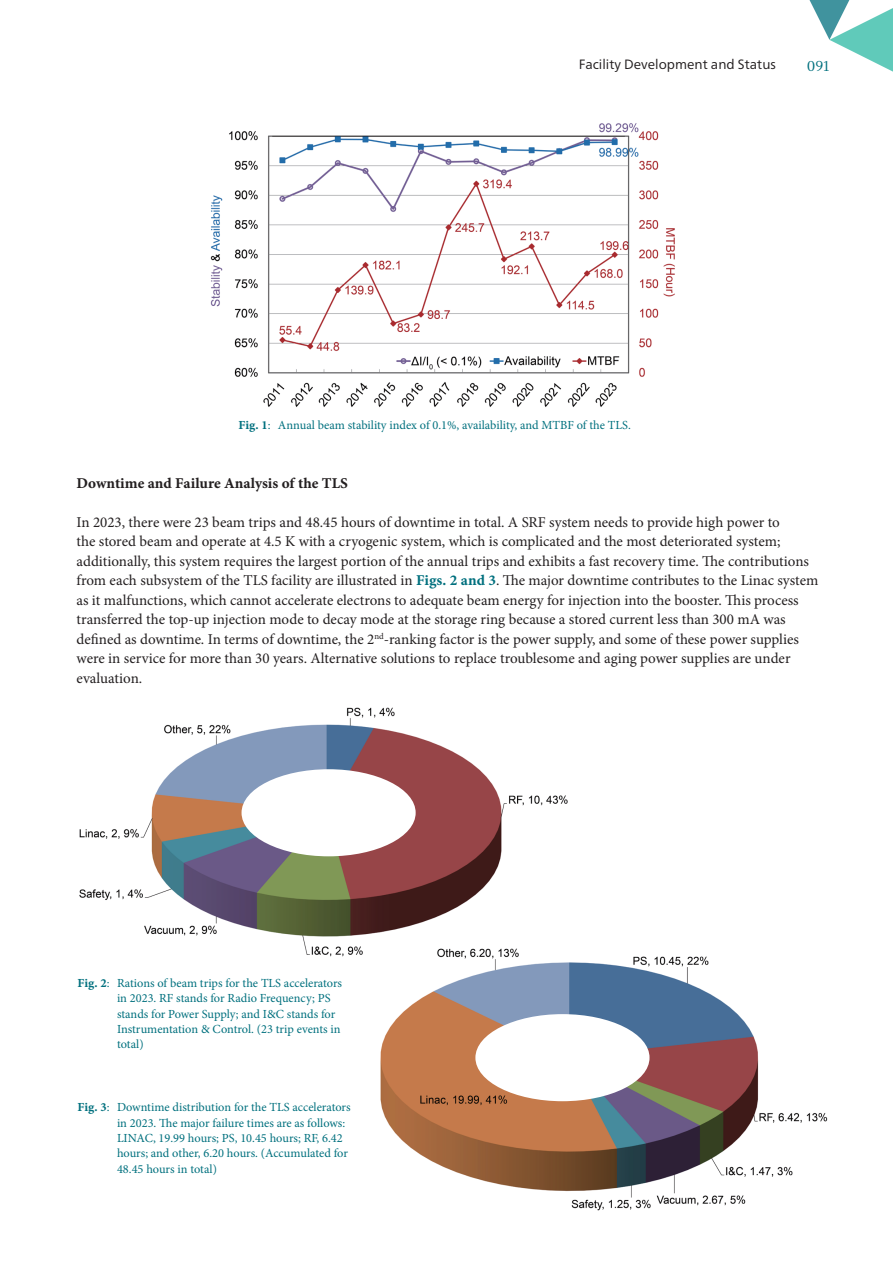
<style>
.page{position:relative;width:893px;height:1263px;background:#fff}
.page>*{position:absolute;margin:0;border:0;box-sizing:border-box;transform-origin:0 0}
.t1{font:15px/19.5px "Minion Pro";color:#231f20}
.t2{font:15px "Minion Pro Bold Capt";color:#231f20}
.t3{font:15px "Joanna Nova";color:#01707e}
.t4{font:13.5px "Frutiger Neue LTW1 G";color:#231f20}
.t5{font:12.3px/15.5px "Minion Pro";letter-spacing:-.005em;color:#01707e}
.s1{font-family:"Minion Pro Bold Capt"}
.s2{font-family:"Minion Pro Bold Capt";color:#01707e}
</style>
<div class="page">
<svg style="left:809px;top:0;width:84px;height:72px"></svg>
<img style="left:210px;top:123px;width:465px;height:284px">
<img style="left:380px;top:956px;width:448px;height:255px">
<img style="left:79px;top:707px;width:491px;height:255px">
<div style="left:242px;top:769px;width:174px;height:87px;background:#fff;border-radius:50%"></div>
<div style="left:475px;top:1014px;width:174px;height:87px;background:#fff;border-radius:50%"></div>
<p class="t4" style="left:579px;top:55px;width:199px">Facility Development and Status</p>
<p class="t3" style="left:807px;top:56px;width:24px">091</p>
<p class="t5" style="left:239px;top:417px;width:394px"><span class="s1">Fig. 1</span>: Annual beam stability index of 0.1%, availability, and MTBF of the TLS.</p>
<p class="t2" style="left:77px;top:472px;width:273px">Downtime and Failure Analysis of the TLS</p>
<p class="t1" style="left:77px;top:512px;width:743px">In 2023, there were 23 beam trips and 48.45 hours of downtime in total. A SRF system needs to provide high power to<br>the stored beam and operate at 4.5 K with a cryogenic system, which is complicated and the most deteriorated system; additionally, this system requires the largest portion of the annual trips and exhibits a fast recovery time. The contributions from each subsystem of the TLS facility are illustrated in <span class="s2">Figs. 2 and 3</span>. The major downtime contributes to the Linac system as it malfunctions, which cannot accelerate electrons to adequate beam energy for injection into the booster. This process transferred the top-up injection mode to decay mode at the storage ring because a stored current less than 300 mA was defined as downtime. In terms of downtime, the 2<sup>nd</sup>-ranking factor is the power supply, and some of these power supplies were in service for more than 30 years. Alternative solutions to replace troublesome and aging power supplies are under evaluation.</p>
<p class="t5" style="left:117px;top:975px;width:227px;text-indent:-39px"><span class="s1">Fig. 2</span>: Rations of beam trips for the TLS accelerators in 2023. RF stands for Radio Frequency; PS stands for Power Supply; and I&amp;C stands for Instrumentation &amp; Control. (23 trip events in total)</p>
<p class="t5" style="left:117px;top:1099px;width:235px;text-indent:-39px"><span class="s1">Fig. 3</span>: Downtime distribution for the TLS accelerators in 2023. The major failure times are as follows:<br>LINAC, 19.99 hours; PS, 10.45 hours; RF, 6.42 hours; and other, 6.20 hours. (Accumulated for 48.45 hours in total)</p>
</div>
